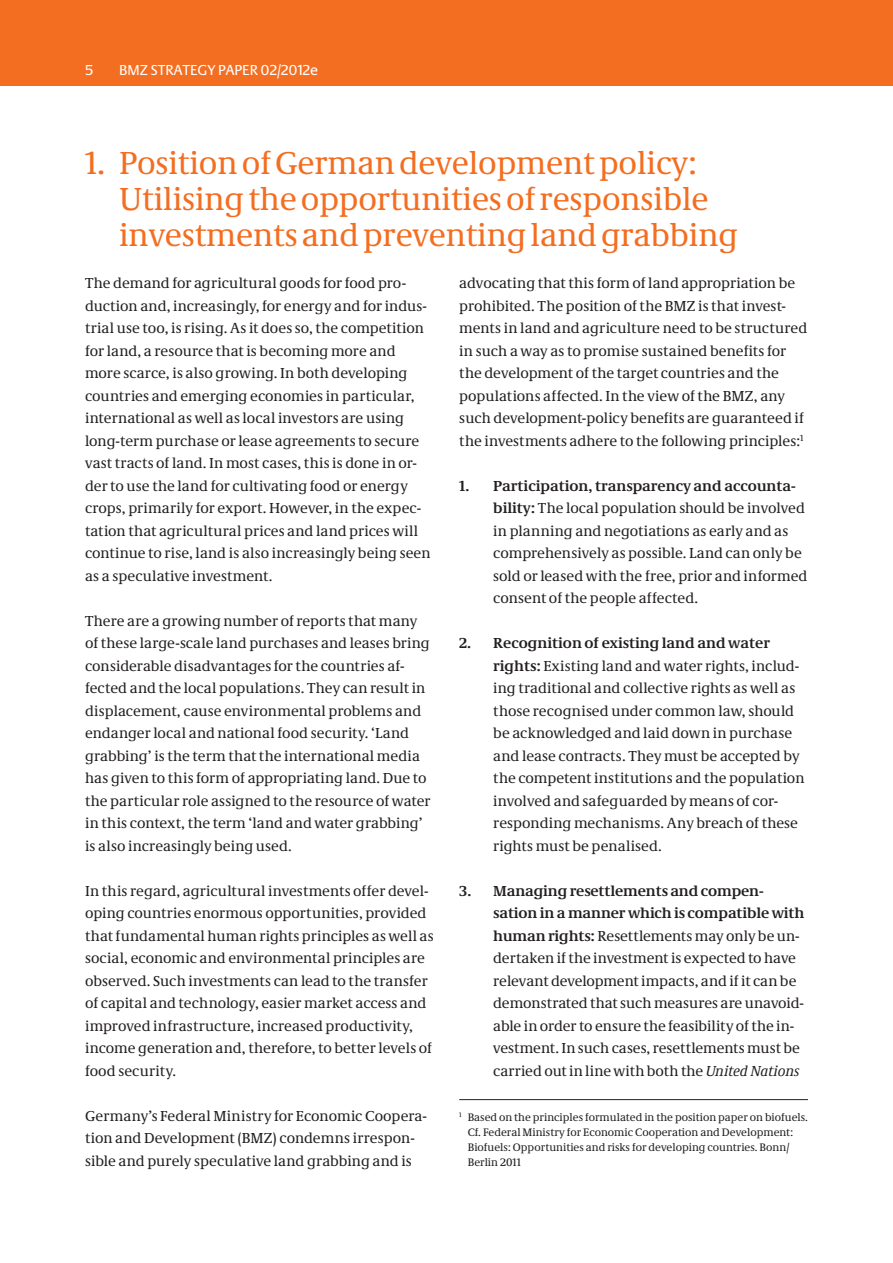
<style>
.page{position:relative;width:893px;height:1263px;background:#fff}
.page>*{position:absolute;margin:0;border:0;box-sizing:border-box;transform-origin:0 0}
.t1{font:33px/36px "Neue Demos";letter-spacing:-.005em;color:#f36e21}
.t2{font:15px/22.5px "Neue Demos";letter-spacing:.005em;color:#231f20}
.t3{font:15px "Neue Praxis";color:#fff}
.t4{font:11.25px/15px "Neue Demos";color:#231f20}
.s1{font-weight:700}
.s2{font-style:italic}
</style>
<div class="page">
<div style="left:0;top:0;width:893px;height:85px;background:#f36e21"></div>
<hr style="left:459px;top:1099px;width:349px;height:1px;background:#231f20">
<p class="t3" style="left:85px;top:61px;width:10px">5</p>
<p class="t3" style="left:119px;top:61px;width:201px">BMZ STRATEGY PAPER 02/2012E</p>
<h2 class="t1" style="left:119px;top:144px;width:620px;text-indent:-34px">1. Position of German development policy:<br>Utilising the opportunities of responsible investments and preventing land grabbing</h2>
<p class="t2" style="left:85px;top:272px;width:347px">The demand for agricultural goods for food pro&shy;duction and, increasingly, for energy and for indus&shy;trial use too, is rising. As it does so, the competition for land, a resource that is becoming more and more scarce, is also growing. In both developing countries and emerging economies in particular, international as well as local investors are using long-term purchase or lease agreements to secure vast tracts of land. In most cases, this is done in or&shy;der to use the land for cultivating food or energy crops, primarily for export. However, in the expec&shy;tation that agricultural prices and land prices will continue to rise, land is also increasingly being seen as a speculative investment.</p>
<p class="t2" style="left:85px;top:609px;width:347px">There are a growing number of reports that many of these large-scale land purchases and leases bring considerable disadvantages for the countries af&shy;fected and the local populations. They can result in displacement, cause environmental problems and endanger local and national food security. ‘Land grabbing’ is the term that the international media has given to this form of appropriating land. Due to the particular role assigned to the resource of water in this context, the term ‘land and water grabbing’ is also increasingly being used.</p>
<p class="t2" style="left:85px;top:879px;width:350px">In this regard, agricultural investments offer devel&shy;oping countries enormous opportunities, provided that fundamental human rights principles as well as social, economic and environmental principles are observed. Such investments can lead to the transfer of capital and technology, easier market access and improved infrastructure, increased productivity, income generation and, therefore, to better levels of food security.</p>
<p class="t2" style="left:85px;top:1104px;width:343px">Germany’s Federal Ministry for Economic Coopera&shy;tion and Development (BMZ) condemns irrespon&shy;sible and purely speculative land grabbing and is</p>
<p class="t2" style="left:459px;top:272px;width:350px">advocating that this form of land appropriation be prohibited. The position of the BMZ is that invest&shy;ments in land and agriculture need to be structured in such a way as to promise sustained benefits for the development of the target countries and the populations affected. In the view of the BMZ, any such development-policy benefits are guaranteed if the investments adhere to the following principles:<sup>1</sup></p>
<p class="t2" style="left:493px;top:474px;width:316px;text-indent:-34px"><span class="s1">1. Participation, transparency and accounta&shy;bility:</span> The local population should be involved in planning and negotiations as early and as comprehensively as possible. Land can only be sold or leased with the free, prior and informed consent of the people affected.</p>
<p class="t2" style="left:493px;top:632px;width:313px;text-indent:-34px"><span class="s1">2. Recognition of existing land and water rights:</span> Existing land and water rights, includ&shy;ing traditional and collective rights as well as those recognised under common law, should be acknowledged and laid down in purchase and lease contracts. They must be accepted by the competent institutions and the population involved and safeguarded by means of cor&shy;responding mechanisms. Any breach of these rights must be penalised.</p>
<p class="t2" style="left:493px;top:879px;width:313px;text-indent:-34px"><span class="s1">3. Managing resettlements and compen&shy;sation in a manner which is compatible with human rights:</span> Resettlements may only be un&shy;dertaken if the investment is expected to have relevant development impacts, and if it can be demonstrated that such measures are unavoid&shy;able in order to ensure the feasibility of the in&shy;vestment. In such cases, resettlements must be carried out in line with both the <span class="s2">United Nations</span></p>
<p class="t4" style="left:468px;top:1109px;width:342px;text-indent:-9px"><sup>1</sup> Based on the principles formulated in the position paper on biofuels.<br>Cf. Federal Ministry for Economic Cooperation and Development:<br>Biofuels: Opportunities and risks for developing countries. Bonn/ Berlin 2011</p>
</div>
